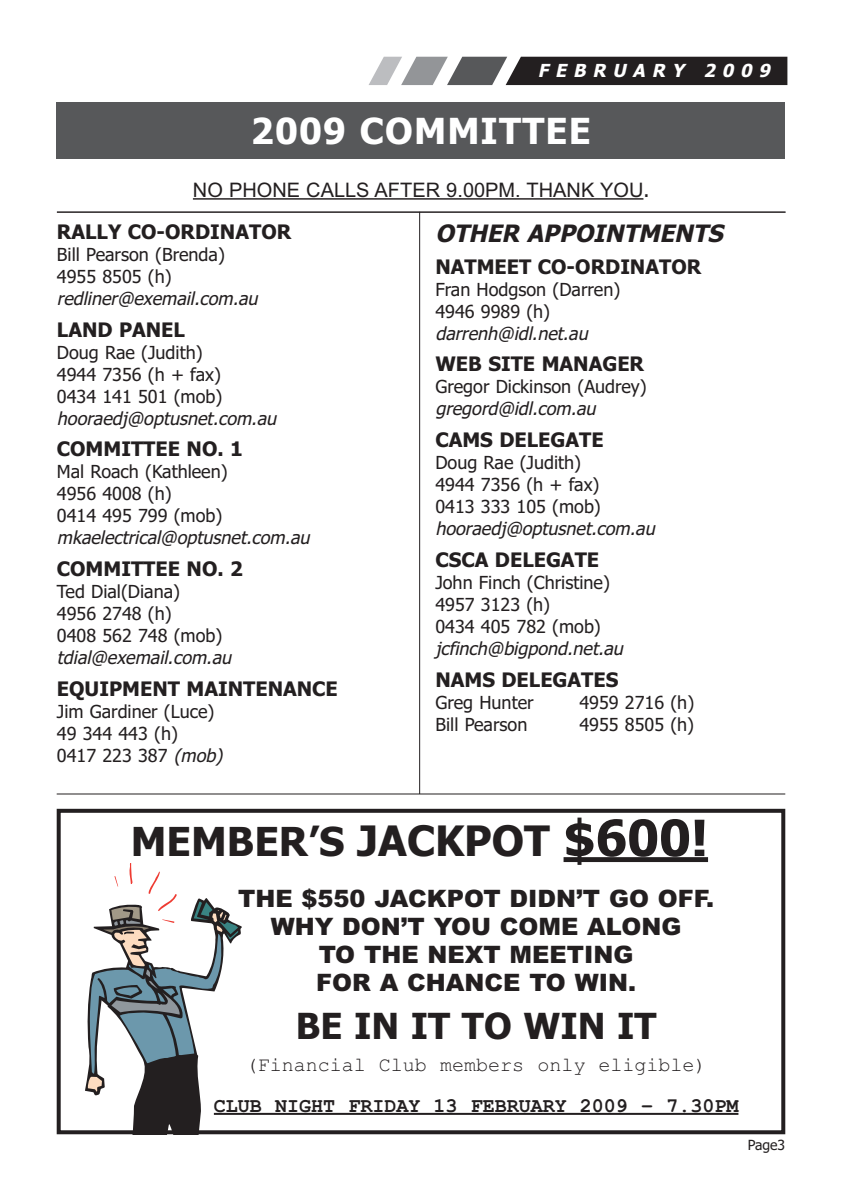
<style>
.page{position:relative;width:842px;height:1191px;background:#fff}
.page>*{position:absolute;margin:0;border:0;box-sizing:border-box;transform-origin:0 0}
.t1{font:700 40px "Tahoma";color:#231f20}
.t2{font:700 36px "Tahoma";letter-spacing:.03em;color:#fff}
.t3{font:700 36px "Tahoma";color:#231f20}
.t4{font:900 24px/28px "Arial";color:#231f20;text-align:center}
.t5{font:italic 700 24px "Tahoma";color:#231f20}
.t6{font:700 20px "Tahoma";color:#231f20}
.t7{font:700 20px/41.4px "Courier New";color:#231f20;text-align:center}
.t8{font:20px "Arial";color:#231f20}
.t9{font:18px/22px "Tahoma";color:#231f20}
.t10{font:italic 700 18px "Tahoma";color:#fff}
.t11{font:14px "Tahoma";color:#231f20}
.s1{font-family:"Tahoma"}
.s2{font-style:italic}
.s3{font-size:42px}
.s4{font-size:50px}
.s5{font-weight:400}
</style>
<div class="page">
<svg style="left:369px;top:57px;width:418px;height:28px;background:#514f50"></svg>
<div style="left:57px;top:102px;width:728px;height:57px;background:#57585a"></div>
<hr style="left:57px;top:212px;width:728px;height:1px;background:#231f20">
<hr style="left:193px;top:198px;width:450px;height:2px;background:#231f20">
<hr style="left:419px;top:212px;width:1px;height:582px;background:#231f20">
<hr style="left:57px;top:793px;width:728px;height:1px;background:#231f20">
<div style="left:57px;top:809px;width:728px;height:325px;border:4px solid #231f20"></div>
<div style="left:563px;top:857px;width:145px;height:5px;background:#231f20"></div>
<hr style="left:214px;top:1112px;width:524px;height:2px;background:#231f20">
<svg style="left:85px;top:864px;width:157px;height:270px"></svg>
<p class="t10" style="left:538px;top:60px;width:238px">FEBRUARY 2009</p>
<p class="t2" style="left:251px;top:111px;width:341px">2009 COMMITTEE</p>
<p class="t8" style="left:193px;top:178px;width:458px">NO PHONE CALLS AFTER 9.00PM. THANK YOU<span class="s1">.</span></p>
<p class="t6" style="left:57px;top:220px;width:236px">RALLY CO-ORDINATOR</p>
<p class="t9" style="left:57px;top:244px;width:207px">Bill Pearson (Brenda)<br>4955 8505 (h) <span class="s2">redliner@exemail.com.au</span></p>
<p class="t6" style="left:57px;top:318px;width:130px">LAND PANEL</p>
<p class="t9" style="left:57px;top:341px;width:226px">Doug Rae (Judith)<br>4944 7356 (h + fax)<br>0434 141 501 (mob) <span class="s2">hooraedj@optusnet.com.au</span></p>
<p class="t6" style="left:57px;top:438px;width:187px">COMMITTEE NO. 1</p>
<p class="t9" style="left:57px;top:461px;width:259px">Mal Roach (Kathleen)<br>4956 4008 (h)<br>0414 495 799 (mob) <span class="s2">mkaelectrical@optusnet.com.au</span></p>
<p class="t6" style="left:57px;top:557px;width:187px">COMMITTEE NO. 2</p>
<p class="t9" style="left:57px;top:581px;width:181px">Ted Dial(Diana)<br>4956 2748 (h)<br>0408 562 748 (mob) <span class="s2">tdial@exemail.com.au</span></p>
<p class="t6" style="left:57px;top:677px;width:282px">EQUIPMENT MAINTENANCE</p>
<p class="t9" style="left:57px;top:700px;width:172px">Jim Gardiner (Luce)<br>49 344 443 (h)<br>0417 223 387 <span class="s2">(mob)</span></p>
<p class="t5" style="left:435px;top:220px;width:295px">OTHER APPOINTMENTS</p>
<p class="t6" style="left:435px;top:255px;width:267px">NATMEET CO-ORDINATOR</p>
<p class="t9" style="left:435px;top:278px;width:186px">Fran Hodgson (Darren)<br>4946 9989 (h) <span class="s2">darrenh@idl.net.au</span></p>
<p class="t6" style="left:435px;top:353px;width:210px">WEB SITE MANAGER</p>
<p class="t9" style="left:435px;top:376px;width:213px">Gregor Dickinson (Audrey) <span class="s2">gregord@idl.com.au</span></p>
<p class="t6" style="left:435px;top:428px;width:170px">CAMS DELEGATE</p>
<p class="t9" style="left:435px;top:452px;width:226px">Doug Rae (Judith)<br>4944 7356 (h + fax)<br>0413 333 105 (mob) <span class="s2">hooraedj@optusnet.com.au</span></p>
<p class="t6" style="left:435px;top:548px;width:165px">CSCA DELEGATE</p>
<p class="t9" style="left:435px;top:571px;width:194px">John Finch (Christine)<br>4957 3123 (h)<br>0434 405 782 (mob) <span class="s2">jcfinch@bigpond.net.au</span></p>
<p class="t6" style="left:435px;top:668px;width:185px">NAMS DELEGATES</p>
<p class="t9" style="left:435px;top:691px;width:100px">Greg Hunter</p>
<p class="t9" style="left:579px;top:691px;width:116px">4959 2716 (h)</p>
<p class="t9" style="left:435px;top:713px;width:94px">Bill Pearson</p>
<p class="t9" style="left:579px;top:713px;width:116px">4955 8505 (h)</p>
<p class="t1" style="left:131px;top:819px;width:579px">MEMBER’S <span class="s3">JACKPOT</span> <span class="s4">$600!</span></p>
<p class="t4" style="left:238px;top:884px;width:478px">THE $550 JACKPOT DIDN’T GO OFF.<br>WHY DON’T YOU COME ALONG<br>TO THE NEXT MEETING<br>FOR A CHANCE TO WIN.</p>
<p class="t3" style="left:296px;top:1005px;width:362px">BE IN IT TO WIN IT</p>
<p class="t7" style="left:214px;top:1043px;width:526px"><span class="s5">(Financial Club members only eligible)<br></span>CLUB NIGHT FRIDAY 13 FEBRUARY 2009 – 7.30PM</p>
<p class="t11" style="left:748px;top:1136px;width:39px">Page3</p>
</div>
